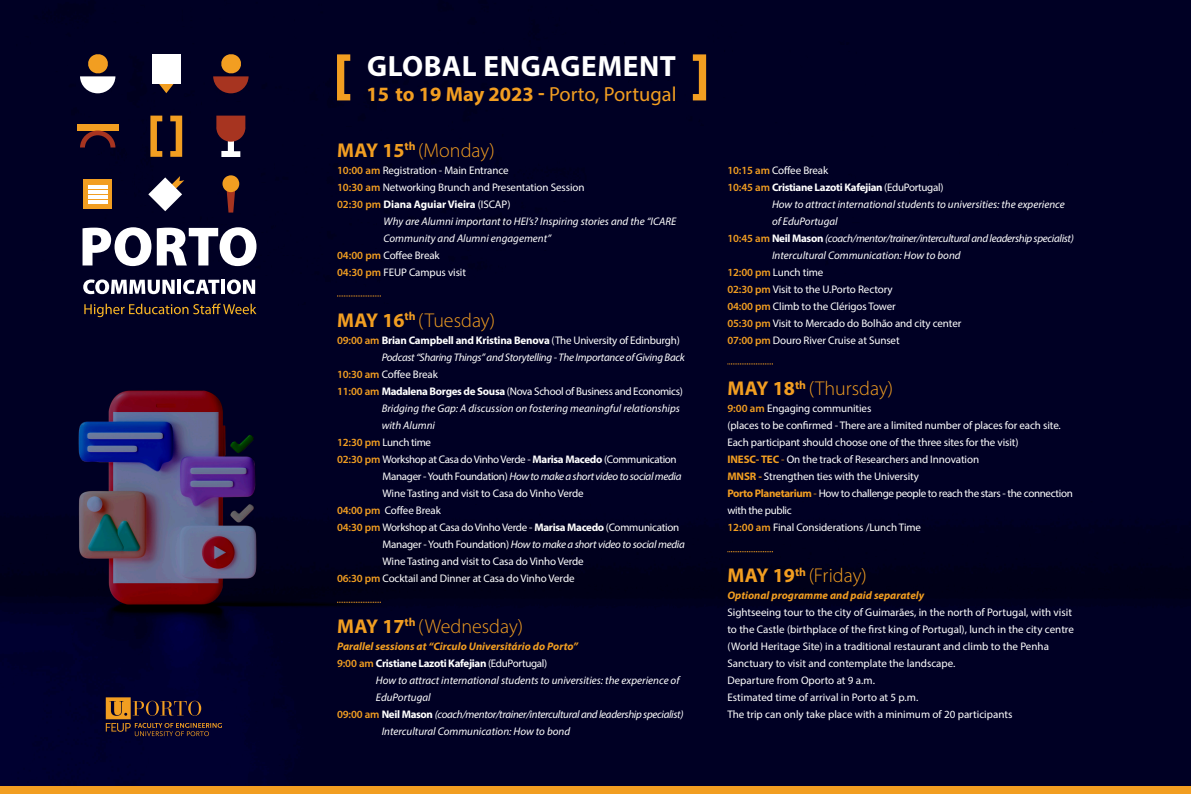
<style>
.page{position:relative;width:1191px;height:794px;background:#fff}
.page>*{position:absolute;margin:0;border:0;box-sizing:border-box;transform-origin:0 0}
.t1{font:700 29.4px "Myriad Pro";letter-spacing:.02em;color:#fff}
.t2{font:700 20.4px "Myriad Pro";color:#f29e21}
.t3{font:300 20px "Myriad Pro";color:#f29e21}
.t4{font:11px/17px "Myriad Pro";letter-spacing:-.01em;color:#fff}
.t5{font:italic 11px/17px "Myriad Pro";color:#fff}
.t6{font:11px/17px "Myriad Pro";letter-spacing:-.03em;color:#fff}
.t7{font:italic 11px/17px "Myriad Pro";letter-spacing:-.03em;color:#fff}
.t8{font:italic 11px/17px "Myriad Pro";letter-spacing:-.025em;color:#fff}
.t9{font:italic 700 11px "Myriad Pro";color:#f29e21}
.s1{font-weight:400}
.s2{font-weight:700}
.s3{font-weight:600;color:#f29e21}
.s4{font-weight:600;font-style:normal;color:#f29e21}
.s5{font-weight:700;font-style:normal}
.s6{font-style:normal}
.s7{font-style:italic}
.s8{font-weight:700;color:#f29e21}
.s9{color:#f29e21}
</style>
<div class="page">
<img style="left:0;top:0;width:1191px;height:786px">
<svg style="left:106px;top:697px;width:116px;height:39px;background:#39252b"></svg>
<svg style="left:83px;top:227px;width:68px;height:39px"></svg>
<svg style="left:157px;top:227px;width:99px;height:39px"></svg>
<svg style="left:83px;top:279px;width:92px;height:15px"></svg>
<hr style="left:177px;top:280px;width:4px;height:14px;background:#fff">
<svg style="left:183px;top:279px;width:36px;height:15px"></svg>
<hr style="left:221px;top:280px;width:4px;height:14px;background:#fff">
<svg style="left:227px;top:279px;width:28px;height:15px"></svg>
<svg style="left:84px;top:303px;width:172px;height:14px;background:#362724"></svg>
<svg style="left:156px;top:84px;width:20px;height:9px"></svg>
<div style="left:152px;top:55px;width:29px;height:29px;background:#fff"></div>
<svg style="left:148px;top:176px;width:36px;height:35px"></svg>
<svg style="left:80px;top:53px;width:35px;height:40px"></svg>
<svg style="left:213px;top:53px;width:35px;height:40px"></svg>
<svg style="left:170px;top:116px;width:12px;height:41px"></svg>
<svg style="left:150px;top:116px;width:12px;height:41px"></svg>
<div style="left:83px;top:180px;width:29px;height:29px;background:#f29e21"></div>
<hr style="left:88px;top:185px;width:20px;height:3px;background:#fff">
<hr style="left:88px;top:190px;width:20px;height:3px;background:#fff">
<hr style="left:88px;top:195px;width:20px;height:4px;background:#fff">
<hr style="left:88px;top:200px;width:20px;height:4px;background:#fff">
<div style="left:216px;top:116px;width:29px;height:12px;background:#a73420"></div>
<svg style="left:216px;top:126px;width:29px;height:31px"></svg>
<svg style="left:222px;top:175px;width:17px;height:37px"></svg>
<div style="left:77px;top:124px;width:41px;height:7px;background:#f29e21"></div>
<svg style="left:80px;top:130px;width:35px;height:17px"></svg>
<svg style="left:337px;top:296px;width:44px;height:1px"></svg>
<svg style="left:337px;top:602px;width:44px;height:1px"></svg>
<svg style="left:727px;top:551px;width:46px;height:1px"></svg>
<svg style="left:727px;top:364px;width:46px;height:1px"></svg>
<svg style="left:693px;top:54px;width:13px;height:46px"></svg>
<svg style="left:337px;top:54px;width:13px;height:46px"></svg>
<div style="left:1px;top:786px;width:1190px;height:8px;background:#f29e21"></div>
<p class="t1" style="left:367px;top:47px;width:310px">GLOBAL ENGAGEMENT</p>
<p class="t2" style="left:366px;top:80px;width:311px">15 to 19 May 2023 - <span class="s1">Porto, Portugal</span></p>
<p class="t3" style="left:337px;top:138px;width:159px"><span class="s2">MAY 15</span><sup>th</sup> (Monday)</p>
<p class="t4" style="left:337px;top:162px;width:173px"><span class="s3">10:00 am</span> Registration - Main Entrance</p>
<p class="t4" style="left:337px;top:179px;width:249px"><span class="s3">10:30 am</span> Networking Brunch and Presentation Session</p>
<p class="t5" style="left:383px;top:196px;width:294px;text-indent:-46px"><span class="s4">02:30 pm</span> <span class="s5">Diana Aguiar Vieira</span> <span class="s6">(ISCAP)<br></span>Why are Alumni important to HEI’s? Inspiring stories and the “ICARE<br>Community and Alumni engagement”</p>
<p class="t4" style="left:337px;top:247px;width:104px"><span class="s3">04:00 pm</span> Coffee Break</p>
<p class="t4" style="left:337px;top:264px;width:131px"><span class="s3">04:30 pm</span> FEUP Campus visit</p>
<p class="t3" style="left:337px;top:308px;width:159px"><span class="s2">MAY 16</span><sup>th</sup> (Tuesday)</p>
<p class="t8" style="left:382px;top:332px;width:305px;text-indent:-45px"><span class="s4">09:00 am</span> <span class="s5">Brian Campbell and Kristina Benova</span> <span class="s6">(The University of Edinburgh)<br></span>Podcast “Sharing Things” and Storytelling - The Importance of Giving Back</p>
<p class="t4" style="left:337px;top:366px;width:102px"><span class="s3">10:30 am</span> Coffee Break</p>
<p class="t5" style="left:382px;top:383px;width:303px;text-indent:-45px"><span class="s4">11:00 am</span> <span class="s5">Madalena Borges de Sousa</span> <span class="s6">(Nova School of Business and Economics)<br></span>Bridging the Gap: A discussion on fostering meaningful relationships with Alumni</p>
<p class="t6" style="left:337px;top:434px;width:95px"><span class="s3">12:30 pm</span> Lunch time</p>
<p class="t6" style="left:382px;top:451px;width:300px;text-indent:-46px"><span class="s3">02:30 pm</span> Workshop at Casa do Vinho Verde - <span class="s2">Marisa Macedo</span> (Communication<br>Manager - Youth Foundation) <span class="s7">How to make a short video to social media<br></span>Wine Tasting and visit to Casa do Vinho Verde</p>
<p class="t4" style="left:337px;top:502px;width:105px"><span class="s3">04:00 pm</span> Coffee Break</p>
<p class="t4" style="left:382px;top:519px;width:304px;text-indent:-46px"><span class="s3">04:30 pm</span> Workshop at Casa do Vinho Verde - <span class="s2">Marisa Macedo</span> (Communication<br>Manager - Youth Foundation) <span class="s7">How to make a short video to social media<br></span>Wine Tasting and visit to Casa do Vinho Verde</p>
<p class="t4" style="left:337px;top:570px;width:239px"><span class="s3">06:30 pm</span> Cocktail and Dinner at Casa do Vinho Verde</p>
<p class="t3" style="left:337px;top:614px;width:187px"><span class="s2">MAY 17</span><sup>th</sup> (Wednesday)</p>
<p class="t9" style="left:337px;top:639px;width:243px">Parallel sessions at “Circulo Universitário do Porto”</p>
<p class="t5" style="left:376px;top:655px;width:305px;text-indent:-39px"><span class="s4">9:00 am</span> <span class="s5">Cristiane Lazoti Kafejian</span> <span class="s6">(EduPortugal)<br></span>How to attract international students to universities: the experience of<br>EduPortugal</p>
<p class="t7" style="left:382px;top:706px;width:303px;text-indent:-45px"><span class="s4">09:00 am</span> <span class="s5">Neil Mason</span> (coach/mentor/trainer/intercultural and leadership specialist)<br>Intercultural Communication: How to bond</p>
<p class="t4" style="left:727px;top:162px;width:102px"><span class="s3">10:15 am</span> Coffee Break</p>
<p class="t5" style="left:772px;top:179px;width:294px;text-indent:-45px"><span class="s4">10:45 am</span> <span class="s5">Cristiane Lazoti Kafejian</span> <span class="s6">(EduPortugal)<br></span>How to attract international students to universities: the experience of EduPortugal</p>
<p class="t7" style="left:772px;top:230px;width:303px;text-indent:-45px"><span class="s4">10:45 am</span> <span class="s5">Neil Mason</span> (coach/mentor/trainer/intercultural and leadership specialist)<br>Intercultural Communication: How to bond</p>
<p class="t4" style="left:727px;top:264px;width:97px"><span class="s3">12:00 pm</span> Lunch time</p>
<p class="t4" style="left:727px;top:281px;width:167px"><span class="s3">02:30 pm</span> Visit to the U.Porto Rectory</p>
<p class="t4" style="left:727px;top:298px;width:170px"><span class="s3">04:00 pm</span> Climb to the Clérigos Tower</p>
<p class="t4" style="left:727px;top:315px;width:235px"><span class="s3">05:30 pm</span> Visit to Mercado do Bolhão and city center</p>
<p class="t4" style="left:727px;top:332px;width:174px"><span class="s3">07:00 pm</span> Douro River Cruise at Sunset</p>
<p class="t3" style="left:727px;top:376px;width:167px"><span class="s2">MAY 18</span><sup>th</sup> (Thursday)</p>
<p class="t4" style="left:727px;top:400px;width:145px"><span class="s3">9:00 am</span> Engaging communities</p>
<p class="t4" style="left:727px;top:417px;width:335px">(places to be confirmed - There are a limited number of places for each site.<br>Each participant should choose one of the three sites for the visit)</p>
<p class="t4" style="left:727px;top:451px;width:253px"><span class="s8">INESC- TEC</span> <span class="s9">-</span> On the track of Researchers and Innovation</p>
<p class="t4" style="left:727px;top:468px;width:193px"><span class="s8">MNSR -</span> Strengthen ties with the University</p>
<p class="t6" style="left:727px;top:485px;width:347px"><span class="s8">Porto Planetarium</span> <span class="s9">-</span> How to challenge people to reach the stars - the connection with the public</p>
<p class="t4" style="left:727px;top:519px;width:195px"><span class="s3">12:00 am</span> Final Considerations /Lunch Time</p>
<p class="t3" style="left:727px;top:563px;width:141px"><span class="s2">MAY 19</span><sup>th</sup> (Friday)</p>
<p class="t9" style="left:727px;top:588px;width:198px">Optional programme and paid separately</p>
<p class="t4" style="left:727px;top:604px;width:348px">Sightseeing tour to the city of Guimarães, in the north of Portugal, with visit to the Castle (birthplace of the first king of Portugal), lunch in the city centre (World Heritage Site) in a traditional restaurant and climb to the Penha Sanctuary to visit and contemplate the landscape.</p>
<p class="t4" style="left:727px;top:672px;width:149px">Departure from Oporto at 9 a.m.</p>
<p class="t4" style="left:727px;top:689px;width:192px">Estimated time of arrival in Porto at 5 p.m.</p>
<p class="t4" style="left:727px;top:706px;width:287px">The trip can only take place with a minimum of 20 participants</p>
</div>
